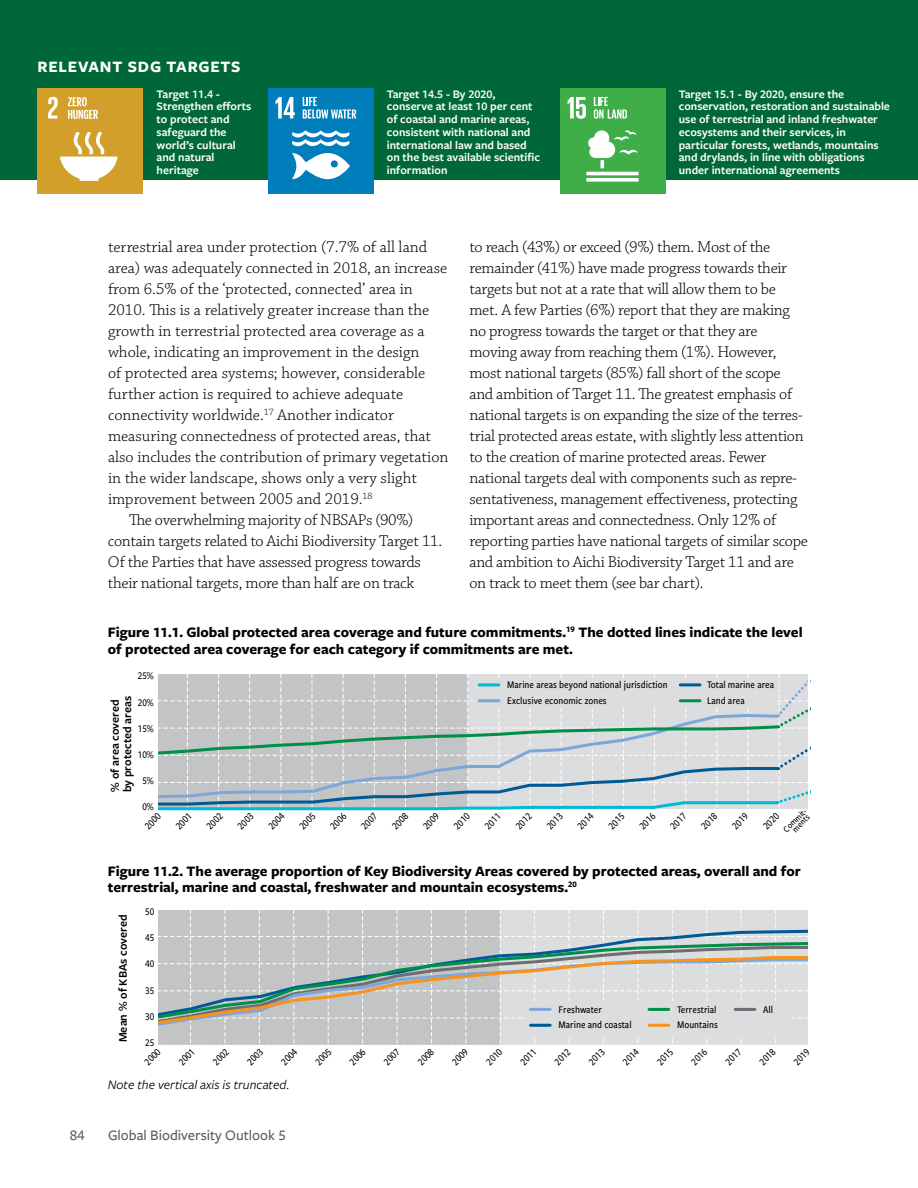
<style>
.page{position:relative;width:918px;height:1188px;background:#fff}
.page>*{position:absolute;margin:0;border:0;box-sizing:border-box;transform-origin:0 0}
.t1{font:300 16.5px/21px "Chaparral Pro";letter-spacing:-.015em;color:#000}
.t2{font:700 16.5px "Freight Sans Pro";letter-spacing:.05em;color:#fff}
.t3{font:700 15px/16.5px "Freight Sans Pro";color:#000}
.t4{font:500 15px "Freight Sans Pro";color:#58595b}
.t5{font:italic 13.5px "Freight Sans Pro";color:#000}
.t6{font:600 12.15px/12.1px "Freight Sans Pro";color:#000}
.t7{font:600 12px/12.8px "Freight Sans Pro";color:#fff}
.t8{font:500 10.65px/15.5px "Freight Sans Cnd Pro";color:#000}
.t9{font:500 9.15px "Freight Sans Cnd Pro";color:#000}
</style>
<div class="page">
<div style="left:0;top:0;width:918px;height:180px;background:#006838"></div>
<svg style="left:158px;top:674px;width:653px;height:137px;background:#c0cccf"></svg>
<hr style="left:809px;top:672px;width:1px;height:141px;background:#fff">
<div style="left:473px;top:679px;width:302px;height:29px;background:#dcddde"></div>
<hr style="left:479px;top:683px;width:20px;height:3px;background:#00bbd6">
<hr style="left:680px;top:683px;width:20px;height:3px;background:#005a96">
<hr style="left:479px;top:699px;width:20px;height:3px;background:#7da7d8">
<hr style="left:680px;top:699px;width:20px;height:3px;background:#008e49">
<svg style="left:158px;top:910px;width:650px;height:135px;background:#cdcfd1"></svg>
<div style="left:525px;top:1001px;width:266px;height:35px;background:#dcddde"></div>
<svg style="left:158px;top:1026px;width:650px;height:2px"></svg>
<svg style="left:158px;top:928px;width:650px;height:12px;background:#c3cacf"></svg>
<svg style="left:158px;top:940px;width:650px;height:14px;background:#aebebc"></svg>
<svg style="left:158px;top:954px;width:650px;height:72px"></svg>
<div style="left:37px;top:88px;width:106px;height:106px;background:#d19f2a"></div>
<svg style="left:60px;top:132px;width:57px;height:49px"></svg>
<svg style="left:48px;top:97px;width:10px;height:22px"></svg>
<svg style="left:68px;top:97px;width:30px;height:22px"></svg>
<div style="left:268px;top:88px;width:106px;height:106px;background:#007dbb"></div>
<svg style="left:292px;top:130px;width:58px;height:49px"></svg>
<svg style="left:276px;top:97px;width:19px;height:22px"></svg>
<svg style="left:303px;top:97px;width:53px;height:22px"></svg>
<div style="left:560px;top:88px;width:105px;height:106px;background:#3fae49"></div>
<hr style="left:586px;top:172px;width:53px;height:3px;background:#fff">
<svg style="left:586px;top:178px;width:53px;height:4px"></svg>
<svg style="left:588px;top:130px;width:49px;height:38px"></svg>
<svg style="left:568px;top:97px;width:18px;height:22px"></svg>
<svg style="left:594px;top:97px;width:33px;height:22px"></svg>
<p class="t2" style="left:37px;top:55px;width:205px">RELEVANT SDG TARGETS</p>
<p class="t7" style="left:157px;top:87px;width:96px">Target 11.4 -<br>Strengthen efforts to protect and safeguard the world’s cultural and natural heritage</p>
<p class="t7" style="left:387px;top:87px;width:155px">Target 14.5 - By 2020, conserve at least 10 per cent of coastal and marine areas, consistent with national and international law and based on the best available scientific information</p>
<p class="t7" style="left:679px;top:87px;width:213px">Target 15.1 - By 2020, ensure the conservation, restoration and sustainable use of terrestrial and inland freshwater ecosystems and their services, in particular forests, wetlands, mountains and drylands, in line with obligations under international agreements</p>
<p class="t1" style="left:108px;top:237px;width:321px">terrestrial area under protection (7.7% of all land</p>
<p class="t1" style="left:108px;top:258px;width:341px">area) was adequately connected in 2018, an increase</p>
<p class="t1" style="left:108px;top:279px;width:306px">from 6.5% of the ‘protected, connected’ area in</p>
<p class="t1" style="left:108px;top:300px;width:323px">2010. This is a relatively greater increase than the</p>
<p class="t1" style="left:108px;top:321px;width:318px">growth in terrestrial protected area coverage as a</p>
<p class="t1" style="left:108px;top:342px;width:313px">whole, indicating an improvement in the design</p>
<p class="t1" style="left:108px;top:363px;width:319px">of protected area systems; however, considerable</p>
<p class="t1" style="left:108px;top:384px;width:297px">further action is required to achieve adequate</p>
<p class="t1" style="left:108px;top:405px;width:287px">connectivity worldwide.<sup>17</sup> Another indicator</p>
<p class="t1" style="left:108px;top:426px;width:325px">measuring connectedness of protected areas, that</p>
<p class="t1" style="left:108px;top:447px;width:342px">also includes the contribution of primary vegetation</p>
<p class="t1" style="left:108px;top:468px;width:311px">in the wider landscape, shows only a very slight</p>
<p class="t1" style="left:108px;top:489px;width:266px">improvement between 2005 and 2019.<sup>18</sup></p>
<p class="t1" style="left:129px;top:510px;width:286px">The overwhelming majority of NBSAPs (90%)</p>
<p class="t1" style="left:108px;top:531px;width:336px">contain targets related to Aichi Biodiversity Target 11.</p>
<p class="t1" style="left:108px;top:552px;width:315px">Of the Parties that have assessed progress towards</p>
<p class="t1" style="left:108px;top:573px;width:308px">their national targets, more than half are on track</p>
<p class="t1" style="left:469px;top:237px;width:340px">to reach (43%) or exceed (9%) them. Most of the remainder (41%) have made progress towards their targets but not at a rate that will allow them to be met. A few Parties (6%) report that they are making no progress towards the target or that they are moving away from reaching them (1%). However, most national targets (85%) fall short of the scope and ambition of Target 11. The greatest emphasis of national targets is on expanding the size of the terres&shy;trial protected areas estate, with slightly less attention to the creation of marine protected areas. Fewer national targets deal with components such as repre&shy;sentativeness, management effectiveness, protecting important areas and connectedness. Only 12% of reporting parties have national targets of similar scope and ambition to Aichi Biodiversity Target 11 and are on track to meet them (see bar chart).</p>
<p class="t3" style="left:108px;top:623px;width:696px">Figure 11.1. Global protected area coverage and future commitments.<sup>19</sup> The dotted lines indicate the level of protected area coverage for each category if commitments are met.</p>
<p class="t8" style="left:138px;top:668px;width:18px">25%</p>
<p class="t6" style="left:108px;top:792px;width:98px;rotate:-90deg">% of area covered by protected areas</p>
<p class="t8" style="left:138px;top:694px;width:18px">20%</p>
<p class="t8" style="left:138px;top:720px;width:18px">15%</p>
<p class="t8" style="left:138px;top:746px;width:18px">10%</p>
<p class="t8" style="left:142px;top:772px;width:13px">5%</p>
<p class="t8" style="left:507px;top:677px;width:162px">Marine areas beyond national jurisdiction<br>Exclusive economic zones</p>
<p class="t8" style="left:707px;top:677px;width:69px">Total marine area<br>Land area</p>
<p class="t8" style="left:142px;top:799px;width:13px">0%</p>
<p class="t9" style="left:780px;top:826px;width:31px;rotate:-45deg">Commit-</p>
<p class="t8" style="left:141px;top:822px;width:20px;rotate:-45deg">2000</p>
<p class="t8" style="left:172px;top:822px;width:20px;rotate:-45deg">2001</p>
<p class="t8" style="left:202px;top:822px;width:20px;rotate:-45deg">2002</p>
<p class="t8" style="left:233px;top:822px;width:20px;rotate:-45deg">2003</p>
<p class="t8" style="left:264px;top:822px;width:20px;rotate:-45deg">2004</p>
<p class="t8" style="left:295px;top:822px;width:20px;rotate:-45deg">2005</p>
<p class="t8" style="left:326px;top:822px;width:20px;rotate:-45deg">2006</p>
<p class="t8" style="left:357px;top:822px;width:20px;rotate:-45deg">2007</p>
<p class="t8" style="left:388px;top:822px;width:20px;rotate:-45deg">2008</p>
<p class="t8" style="left:419px;top:822px;width:20px;rotate:-45deg">2009</p>
<p class="t8" style="left:450px;top:822px;width:20px;rotate:-45deg">2010</p>
<p class="t8" style="left:481px;top:822px;width:20px;rotate:-45deg">2011</p>
<p class="t8" style="left:512px;top:822px;width:20px;rotate:-45deg">2012</p>
<p class="t8" style="left:542px;top:822px;width:20px;rotate:-45deg">2013</p>
<p class="t8" style="left:573px;top:822px;width:20px;rotate:-45deg">2014</p>
<p class="t8" style="left:604px;top:822px;width:20px;rotate:-45deg">2015</p>
<p class="t8" style="left:635px;top:822px;width:20px;rotate:-45deg">2016</p>
<p class="t8" style="left:666px;top:822px;width:20px;rotate:-45deg">2017</p>
<p class="t8" style="left:697px;top:822px;width:20px;rotate:-45deg">2018</p>
<p class="t8" style="left:728px;top:822px;width:20px;rotate:-45deg">2019</p>
<p class="t8" style="left:759px;top:822px;width:20px;rotate:-45deg">2020</p>
<p class="t9" style="left:789px;top:826px;width:22px;rotate:-45deg">ments</p>
<p class="t3" style="left:108px;top:862px;width:695px">Figure 11.2. The average proportion of Key Biodiversity Areas covered by protected areas, overall and for terrestrial, marine and coastal, freshwater and mountain ecosystems.<sup>20</sup></p>
<p class="t6" style="left:116px;top:1042px;width:129px;rotate:-90deg">Mean % of KBAs covered</p>
<p class="t8" style="left:145px;top:903px;width:11px">50</p>
<p class="t8" style="left:145px;top:930px;width:11px">45</p>
<p class="t8" style="left:145px;top:956px;width:11px">40</p>
<p class="t8" style="left:145px;top:982px;width:11px">35</p>
<p class="t8" style="left:145px;top:1008px;width:11px">30</p>
<p class="t8" style="left:559px;top:1001px;width:75px">Freshwater<br>Marine and coastal</p>
<p class="t8" style="left:677px;top:1001px;width:42px">Terrestrial<br>Mountains</p>
<p class="t8" style="left:763px;top:1001px;width:11px">All</p>
<p class="t8" style="left:145px;top:1035px;width:11px">25</p>
<p class="t8" style="left:140px;top:1057px;width:20px;rotate:-45deg">2000</p>
<p class="t8" style="left:175px;top:1057px;width:20px;rotate:-45deg">2001</p>
<p class="t8" style="left:209px;top:1057px;width:20px;rotate:-45deg">2002</p>
<p class="t8" style="left:243px;top:1057px;width:20px;rotate:-45deg">2003</p>
<p class="t8" style="left:277px;top:1057px;width:20px;rotate:-45deg">2004</p>
<p class="t8" style="left:311px;top:1057px;width:20px;rotate:-45deg">2005</p>
<p class="t8" style="left:345px;top:1057px;width:20px;rotate:-45deg">2006</p>
<p class="t8" style="left:380px;top:1057px;width:20px;rotate:-45deg">2007</p>
<p class="t8" style="left:414px;top:1057px;width:20px;rotate:-45deg">2008</p>
<p class="t8" style="left:448px;top:1057px;width:20px;rotate:-45deg">2009</p>
<p class="t8" style="left:482px;top:1057px;width:20px;rotate:-45deg">2010</p>
<p class="t8" style="left:516px;top:1057px;width:20px;rotate:-45deg">2011</p>
<p class="t8" style="left:550px;top:1057px;width:20px;rotate:-45deg">2012</p>
<p class="t8" style="left:584px;top:1057px;width:20px;rotate:-45deg">2013</p>
<p class="t8" style="left:619px;top:1057px;width:20px;rotate:-45deg">2014</p>
<p class="t8" style="left:653px;top:1057px;width:20px;rotate:-45deg">2015</p>
<p class="t8" style="left:687px;top:1057px;width:20px;rotate:-45deg">2016</p>
<p class="t8" style="left:721px;top:1057px;width:20px;rotate:-45deg">2017</p>
<p class="t8" style="left:755px;top:1057px;width:20px;rotate:-45deg">2018</p>
<p class="t8" style="left:789px;top:1057px;width:20px;rotate:-45deg">2019</p>
<p class="t5" style="left:108px;top:1076px;width:183px">Note the vertical axis is truncated.</p>
<p class="t4" style="left:70px;top:1125px;width:16px">84</p>
<p class="t4" style="left:108px;top:1125px;width:179px">Global Biodiversity Outlook 5</p>
</div>
